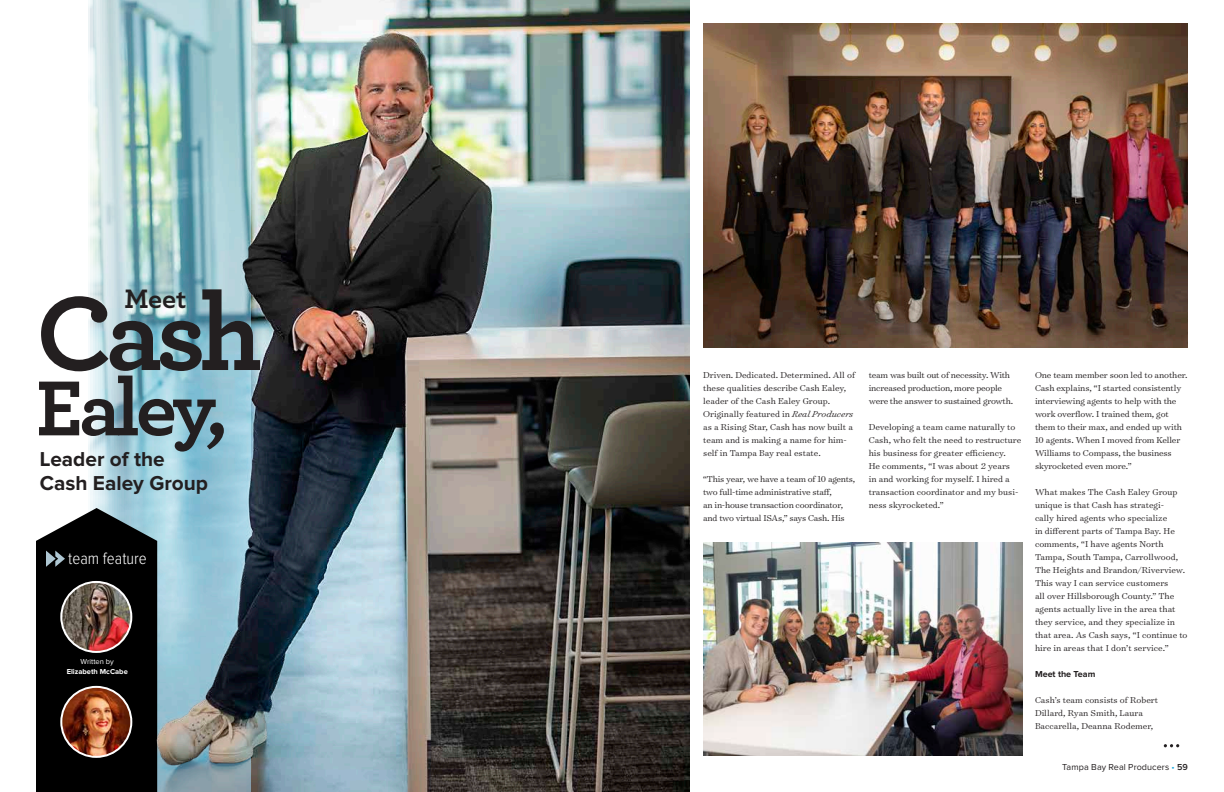
<style>
.page{position:relative;width:1224px;height:792px;background:#fff}
.page>*{position:absolute;margin:0;border:0;box-sizing:border-box;transform-origin:0 0}
.t1{font:700 110.2px "Archer Pro";color:#231f20}
.t2{font:700 81.7px "Archer Pro";letter-spacing:-.05em;color:#231f20}
.t3{font:700 28px "Archer Pro";color:#231f20}
.t4{font:700 20.9px/23.8px "Proxima Nova";color:#231f20}
.t5{font:300 17px "Proxima Nova Cond";color:#fff}
.t6{font:300 9.8px/13px "Surveyor Text";letter-spacing:-.005em;color:#231f20}
.t7{font:9px "Proxima Nova";letter-spacing:.01em;color:#231f20}
.t8{font:700 9px "Proxima Nova";color:#231f20}
.t9{font:700 7.5px "Proxima Nova";color:#fff}
.t10{font:7.5px "Proxima Nova";color:#fff}
.s1{font-style:italic}
.s2{color:#19a8e0}
.s3{font-weight:600}
</style>
<div class="page">
<img style="left:559px;top:0;width:131px;height:792px">
<svg style="left:36px;top:514px;width:49px;height:278px"></svg>
<img style="left:61px;top:582px;width:70px;height:70px;border-radius:35px">
<img style="left:61px;top:687px;width:70px;height:70px;border-radius:35px">
<img style="left:703px;top:24px;width:485px;height:324px">
<img style="left:703px;top:542px;width:319px;height:214px">
<img style="left:85px;top:0;width:474px;height:792px">
<svg style="left:1164px;top:744px;width:15px;height:3px"></svg>
<h1 class="t1" style="left:36px;top:246px;width:227px">Cash</h1>
<h3 class="t3" style="left:124px;top:277px;width:64px">Meet</h3>
<h2 class="t2" style="left:36px;top:344px;width:193px">Ealey,</h2>
<h3 class="t4" style="left:40px;top:449px;width:170px">Leader of the<br>Cash Ealey Group</h3>
<h3 class="t5" style="left:68px;top:551px;width:80px">team feature</h3>
<p class="t10" style="left:81px;top:657px;width:35px">Written by</p>
<p class="t9" style="left:67px;top:668px;width:63px">Elizabeth McCabe</p>
<p class="t6" style="left:703px;top:368px;width:153px">Driven. Dedicated. Determined. All of these qualities describe Cash Ealey, leader of the Cash Ealey Group.<br>Originally featured in <span class="s1">Real Producers </span>as a Rising Star, Cash has now built a team and is making a name for him&shy;self in Tampa Bay real estate.</p>
<p class="t6" style="left:703px;top:472px;width:154px">“This year, we have a team of 10 agents, two full-time administrative staff,<br>an in-house transaction coordinator, and two virtual ISAs,” says Cash. His</p>
<p class="t6" style="left:869px;top:368px;width:146px">team was built out of necessity. With increased production, more people were the answer to sustained growth.</p>
<p class="t6" style="left:869px;top:420px;width:154px">Developing a team came naturally to Cash, who felt the need to restructure his business for greater efficiency.<br>He comments, “I was about 2 years<br>in and working for myself. I hired a transaction coordinator and my busi&shy;ness skyrocketed.”</p>
<p class="t6" style="left:1035px;top:368px;width:154px">One team member soon led to another.<br>Cash explains, “I started consistently interviewing agents to help with the work overflow. I trained them, got them to their max, and ended up with 10 agents. When I moved from Keller Williams to Compass, the business skyrocketed even more.”</p>
<p class="t6" style="left:1035px;top:485px;width:154px">What makes The Cash Ealey Group unique is that Cash has strategi-<br>cally hired agents who specialize<br>in different parts of Tampa Bay. He comments, “I have agents North Tampa, South Tampa, Carrollwood, The Heights and Brandon/Riverview.<br>This way I can service customers<br>all over Hillsborough County.” The agents actually live in the area that they service, and they specialize in that area. As Cash says, “I continue to hire in areas that I don’t service.”</p>
<p class="t8" style="left:1035px;top:670px;width:62px">Meet the Team</p>
<p class="t6" style="left:1035px;top:693px;width:125px">Cash’s team consists of Robert<br>Dillard, Ryan Smith, Laura<br>Baccarella, Deanna Rodemer,</p>
<p class="t7" style="left:1062px;top:762px;width:127px">Tampa Bay Real Producers <span class="s2">•</span> <span class="s3">59</span></p>
</div>
